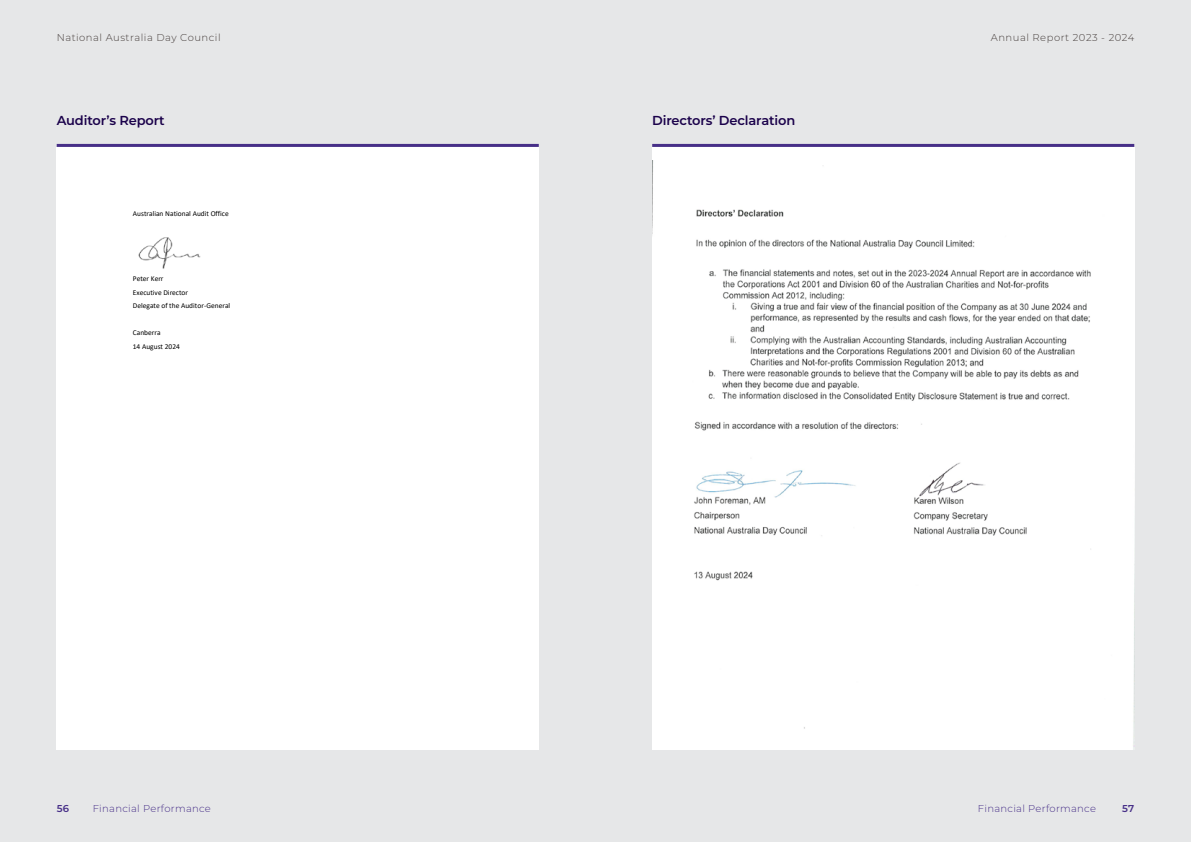
<style>
.page{position:relative;width:1191px;height:842px;background:#fff}
.page>*{position:absolute;margin:0;border:0;box-sizing:border-box;transform-origin:0 0}
.t1{font:600 13px "Montserrat";letter-spacing:-.01em;color:#1b024b}
.t2{font:300 10px "Montserrat";letter-spacing:.05em;color:#473f3d}
.t3{font:300 10px "Montserrat";letter-spacing:.03em;color:#472f88}
.t4{font:600 10px "Montserrat";color:#472f88}
.t5{font:7.4px/13.6px "Calibri";color:#000}
</style>
<div class="page">
<div style="left:0;top:0;width:608px;height:842px;background:#e6e7e8"></div>
<div style="left:595px;top:0;width:596px;height:842px;background:#e6e7e8"></div>
<hr style="left:57px;top:144px;width:482px;height:3px;background:#472f88">
<hr style="left:652px;top:144px;width:482px;height:3px;background:#472f88">
<div style="left:57px;top:147px;width:482px;height:603px;background:#fff"></div>
<img style="left:138px;top:237px;width:63px;height:32px">
<div style="left:652px;top:147px;width:482px;height:603px;background:#fff"></div>
<img style="left:652px;top:161px;width:482px;height:589px">
<h2 class="t2" style="left:57px;top:31px;width:165px">National Australia Day Council</h2>
<h2 class="t2" style="left:991px;top:31px;width:145px">Annual Report 2023 - 2024</h2>
<h1 class="t1" style="left:57px;top:111px;width:110px">Auditor’s Report</h1>
<h1 class="t1" style="left:652px;top:111px;width:145px">Directors’ Declaration</h1>
<p class="t5" style="left:133px;top:207px;width:97px">Australian National Audit Office</p>
<p class="t5" style="left:133px;top:272px;width:99px">Peter Kerr<br>Executive Director<br>Delegate of the Auditor-General</p>
<p class="t5" style="left:133px;top:326px;width:49px">Canberra<br>14 August 2024</p>
<h2 class="t4" style="left:57px;top:801px;width:14px">56</h2>
<h2 class="t3" style="left:93px;top:802px;width:120px">Financial Performance</h2>
<h2 class="t3" style="left:978px;top:802px;width:120px">Financial Performance</h2>
<h2 class="t4" style="left:1122px;top:801px;width:14px">57</h2>
</div>
